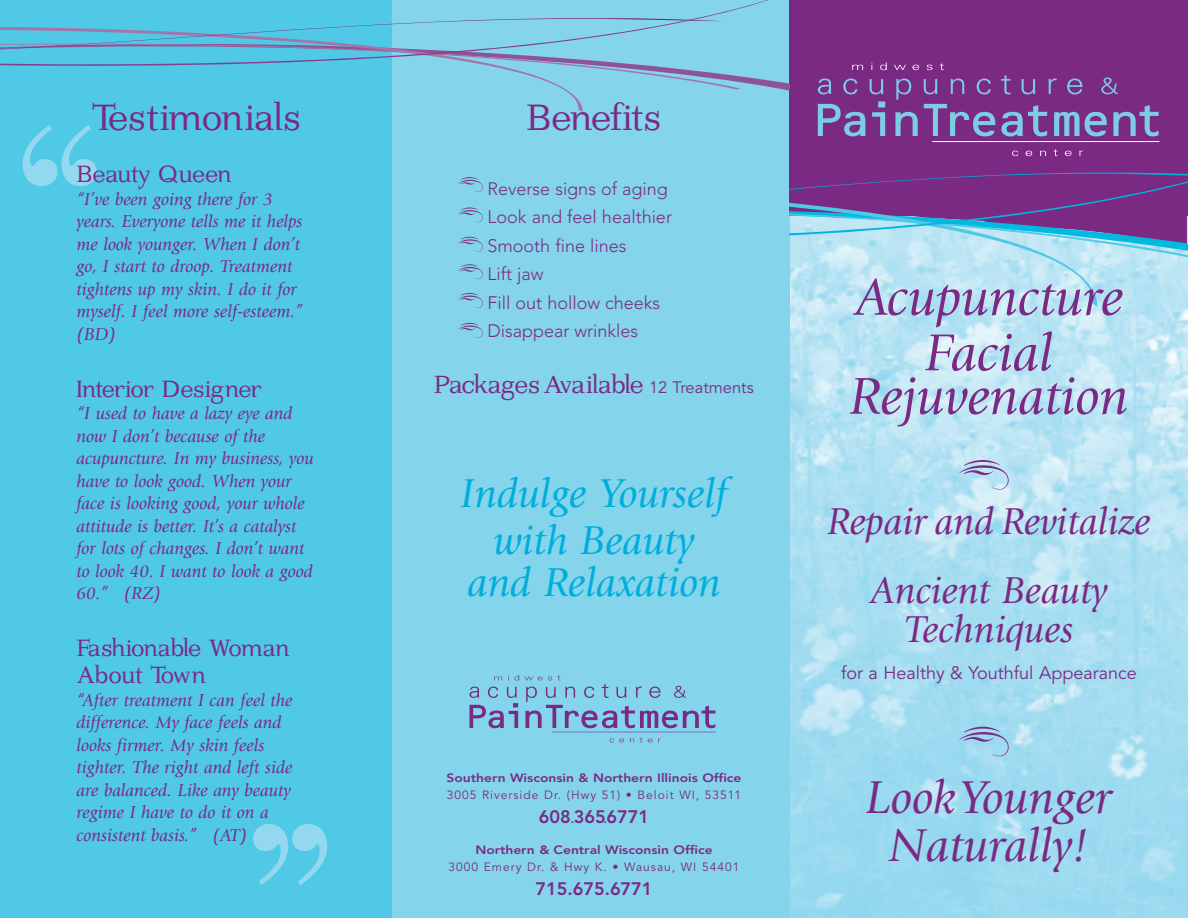
<style>
.page{position:relative;width:1188px;height:918px;background:#fff}
.page>*{position:absolute;margin:0;border:0;box-sizing:border-box;transform-origin:0 0}
.t1{font:233.85px "Bodoni";color:#94d8ef}
.t2{font:italic 54px/55.5px "Giovanni";color:#7b2a83;text-align:center}
.t3{font:italic 48px/48px "Giovanni";color:#7b2a83;text-align:center}
.t4{font:italic 42px/46.5px "Giovanni";color:#00aedc;text-align:center}
.t5{font:42px "Imprimerie";letter-spacing:-.025em;color:#7b2a83}
.t6{font:42px "Imprimerie";letter-spacing:-.055em;color:#7b2a83}
.t7{font:italic 39px/69px "Giovanni";color:#7b2a83;text-align:center}
.t8{font:28.5px "Imprimerie";letter-spacing:-.05em;color:#7b2a83}
.t9{font:27px/27px "Imprimerie";letter-spacing:-.05em;color:#7b2a83}
.t10{font:italic 18px/22.5px "Giovanni";color:#7b2a83}
.t11{font:300 18px/28.5px "Avenir";color:#7b2a83}
.t12{font:18px "Avenir";color:#7b2a83}
.t13{font:800 18px "Avenir";color:#7b2a83}
.t14{font:800 12px "Avenir";color:#7b2a83;scale:1.15 1}
.t15{font:12px "Avenir";letter-spacing:.085em;color:#7b2a83}
.s1{font-family:"Avenir";font-size:16.5px}
.s2{font-size:12px}
</style>
<div class="page">
<img style="left:790px;top:294px;width:398px;height:624px">
<div style="left:391px;top:0;width:399px;height:918px;background:#84d4ec"></div>
<div style="left:0;top:0;width:392px;height:918px;background:#50c9e7"></div>
<div style="left:790px;top:0;width:398px;height:216px;background:#7b2a83"></div>
<svg style="left:818px;top:104px;width:47px;height:32px"></svg>
<svg style="left:872px;top:102px;width:13px;height:34px"></svg>
<svg style="left:895px;top:112px;width:23px;height:24px"></svg>
<svg style="left:924px;top:104px;width:71px;height:32px"></svg>
<svg style="left:1001px;top:105px;width:46px;height:31px"></svg>
<svg style="left:1054px;top:112px;width:53px;height:24px"></svg>
<svg style="left:1113px;top:105px;width:46px;height:31px"></svg>
<svg style="left:818px;top:79px;width:13px;height:15px"></svg>
<svg style="left:843px;top:79px;width:14px;height:15px"></svg>
<svg style="left:870px;top:79px;width:13px;height:15px"></svg>
<svg style="left:896px;top:79px;width:15px;height:21px"></svg>
<svg style="left:924px;top:79px;width:13px;height:15px"></svg>
<svg style="left:951px;top:79px;width:13px;height:15px"></svg>
<svg style="left:977px;top:79px;width:14px;height:15px"></svg>
<svg style="left:1001px;top:75px;width:10px;height:19px"></svg>
<svg style="left:1022px;top:79px;width:13px;height:15px"></svg>
<svg style="left:1049px;top:79px;width:8px;height:15px"></svg>
<svg style="left:1067px;top:79px;width:16px;height:15px"></svg>
<svg style="left:1101px;top:78px;width:17px;height:16px"></svg>
<svg style="left:852px;top:65px;width:11px;height:5px"></svg>
<svg style="left:880px;top:63px;width:7px;height:7px"></svg>
<svg style="left:894px;top:65px;width:12px;height:5px"></svg>
<svg style="left:912px;top:65px;width:7px;height:5px"></svg>
<svg style="left:927px;top:65px;width:6px;height:5px"></svg>
<svg style="left:940px;top:63px;width:4px;height:7px"></svg>
<hr style="left:552px;top:731px;width:164px;height:2px;background:#7b2a83">
<svg style="left:610px;top:739px;width:14px;height:4px"></svg>
<svg style="left:640px;top:738px;width:21px;height:5px"></svg>
<svg style="left:470px;top:675px;width:245px;height:53px"></svg>
<svg style="left:1098px;top:275px;width:90px;height:19px;background:#b5e2f3"></svg>
<svg style="left:790px;top:275px;width:308px;height:32px;background:#bbe5f4"></svg>
<svg style="left:790px;top:246px;width:398px;height:29px;background:#bbe5f4"></svg>
<svg style="left:790px;top:149px;width:398px;height:97px"></svg>
<svg style="left:741px;top:66px;width:49px;height:37px"></svg>
<svg style="left:490px;top:66px;width:251px;height:24px"></svg>
<svg style="left:0;top:0;width:790px;height:66px"></svg>
<svg style="left:0;top:0;width:725px;height:59px"></svg>
<svg style="left:458px;top:177px;width:25px;height:15px"></svg>
<svg style="left:458px;top:207px;width:25px;height:15px"></svg>
<svg style="left:458px;top:237px;width:25px;height:15px"></svg>
<svg style="left:458px;top:264px;width:25px;height:15px"></svg>
<svg style="left:458px;top:293px;width:25px;height:15px"></svg>
<svg style="left:458px;top:323px;width:25px;height:15px"></svg>
<svg style="left:959px;top:460px;width:50px;height:30px"></svg>
<svg style="left:959px;top:727px;width:50px;height:29px"></svg>
<h3 class="t5" style="left:92px;top:96px;width:211px">Testimonials</h3>
<h1 class="t1" style="left:13px;top:118px;width:92px">‘‘</h1>
<h3 class="t9" style="left:76px;top:162px;width:158px">Beauty Queen</h3>
<p class="t10" style="left:76px;top:189px;width:228px">“I’ve been going there for 3 years. Everyone tells me it helps me look younger. When I don’t go, I start to droop. Treatment tightens up my skin. I do it for myself. I feel more self-esteem.” (BD)</p>
<h3 class="t9" style="left:76px;top:377px;width:188px">Interior Designer</h3>
<p class="t10" style="left:76px;top:404px;width:239px">“I used to have a lazy eye and now I don’t because of the acupuncture. In my business, you have to look good. When your face is looking good, your whole attitude is better. It’s a catalyst for lots of changes. I don’t want to look 40. I want to look a good<br>60.” (RZ)</p>
<h3 class="t9" style="left:76px;top:636px;width:216px">Fashionable Woman<br>About Town</h3>
<p class="t10" style="left:76px;top:690px;width:218px">“After treatment I can feel the difference. My face feels and looks firmer. My skin feels tighter. The right and left side are balanced. Like any beauty regime I have to do it on a consistent basis.” (AT)</p>
<h1 class="t1" style="left:337px;top:892px;width:92px;rotate:-180deg">‘‘</h1>
<h3 class="t6" style="left:526px;top:96px;width:137px">Benefits</h3>
<p class="t11" style="left:488px;top:176px;width:186px">Reverse signs of aging<br>Look and feel healthier<br>Smooth fine lines<br>Lift jaw<br>Fill out hollow cheeks<br>Disappear wrinkles</p>
<h3 class="t8" style="left:434px;top:370px;width:321px">PackagesAvailable <span class="s1">12 Treatments</span></h3>
<h3 class="t4" style="left:460px;top:473px;width:269px">Indulge Yourself with Beauty</h3>
<h3 class="t4" style="left:467px;top:562px;width:255px">and Relaxation</h3>
<p class="t14" style="left:447px;top:773px;width:258px">Southern Wisconsin &amp; Northern Illinois Office</p>
<p class="t15" style="left:447px;top:790px;width:296px">3005 Riverside Dr. (Hwy 51) • Beloit WI, 53511</p>
<p class="t13" style="left:539px;top:809px;width:112px">608<span class="s2">.</span>365<span class="s2">.</span>6771</p>
<p class="t14" style="left:475px;top:845px;width:208px">Northern &amp; Central Wisconsin Office</p>
<p class="t15" style="left:448px;top:862px;width:292px">3000 Emery Dr. &amp; Hwy K. • Wausau, WI 54401</p>
<p class="t13" style="left:535px;top:881px;width:119px">715.675.6771</p>
<h2 class="t2" style="left:855px;top:273px;width:270px">Acupuncture<br>Facial</h2>
<h2 class="t2" style="left:849px;top:372px;width:280px">Rejuvenation</h2>
<h3 class="t7" style="left:827px;top:489px;width:325px">Repair and Revitalize<br>Ancient Beauty</h3>
<h3 class="t7" style="left:904px;top:597px;width:171px">Techniques</h3>
<p class="t12" style="left:841px;top:666px;width:297px">for a Healthy &amp; Youthful Appearance</p>
<h3 class="t3" style="left:866px;top:777px;width:248px">LookYounger<br>Naturally!</h3>
</div>
